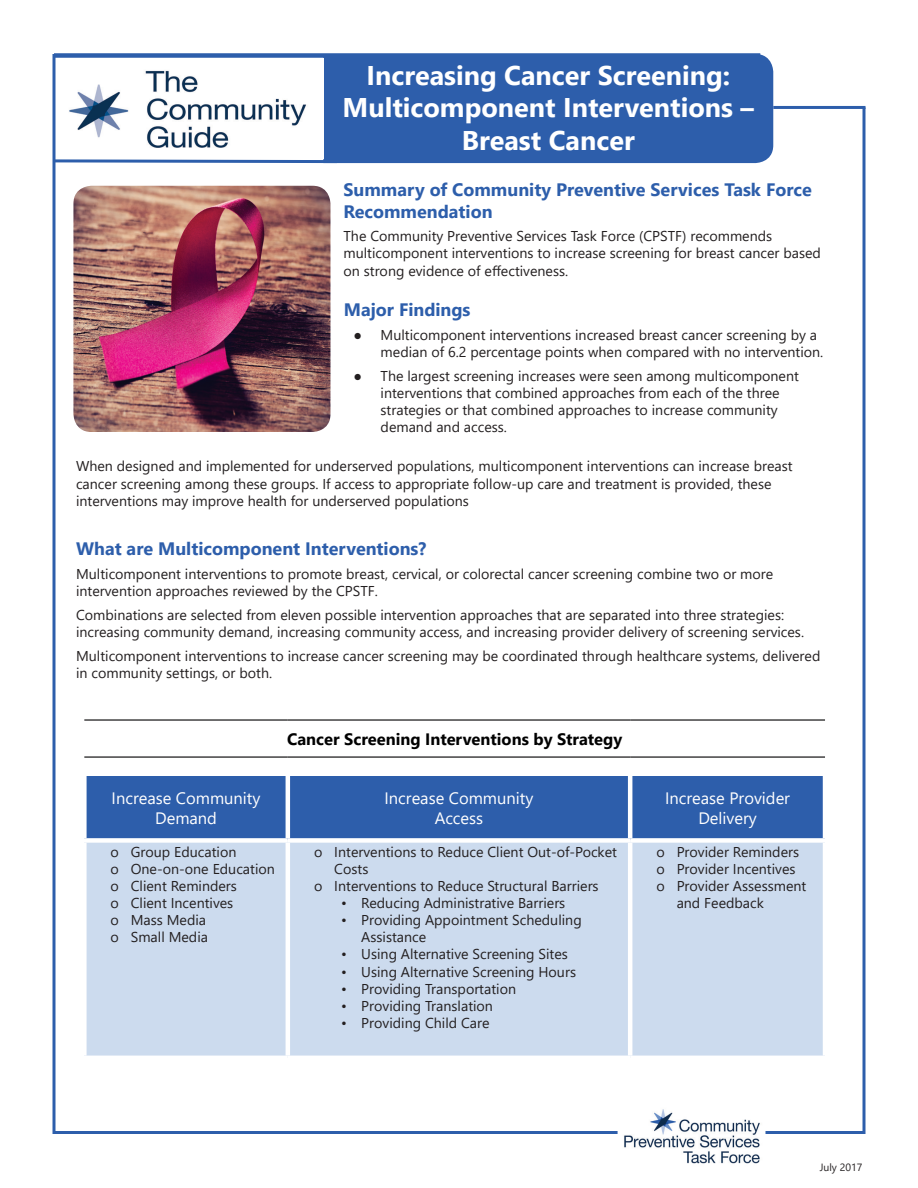
<style>
.page{position:relative;width:918px;height:1188px;background:#fff}
.page>*{position:absolute;margin:0;border:0;box-sizing:border-box;transform-origin:0 0}
.t1{font:700 27px/32.4px "Segoe UI";color:#fff;text-align:center}
.t2{font:700 18px/21.6px "Segoe UI";color:#2d5eab}
.t3{font:16.5px/19.8px "Segoe UI";color:#fff;text-align:center}
.t4{font:700 16.5px "Segoe UI";color:#000}
.t5{font:14.25px/17.1px "Segoe UI";color:#231f20}
.t6{font:10.5px "Segoe UI";color:#231f20}
</style>
<div class="page">
<svg style="left:52px;top:54px;width:4px;height:1080px;background:#6186bf"></svg>
<svg style="left:862px;top:109px;width:4px;height:1025px;background:#6186bf"></svg>
<hr style="left:773px;top:106px;width:93px;height:3px;background:#2d5eab">
<hr style="left:84px;top:719px;width:204px;height:2px;background:#424142">
<hr style="left:288px;top:719px;width:342px;height:2px;background:#424142">
<hr style="left:630px;top:719px;width:195px;height:2px;background:#424142">
<hr style="left:84px;top:756px;width:204px;height:2px;background:#424142">
<hr style="left:288px;top:756px;width:342px;height:2px;background:#424142">
<hr style="left:630px;top:756px;width:195px;height:2px;background:#424142">
<div style="left:84px;top:776px;width:204px;height:64px;background:#2d5eab"></div>
<div style="left:288px;top:776px;width:342px;height:64px;background:#2d5eab"></div>
<div style="left:630px;top:776px;width:195px;height:64px;background:#2d5eab"></div>
<div style="left:84px;top:840px;width:204px;height:218px;background:#ccdbee"></div>
<div style="left:288px;top:840px;width:342px;height:218px;background:#ccdbee"></div>
<div style="left:630px;top:840px;width:195px;height:218px;background:#ccdbee"></div>
<div style="left:82px;top:776px;width:5px;height:62px;background:#fff"></div>
<hr style="left:286px;top:776px;width:4px;height:62px;background:#fff">
<hr style="left:628px;top:776px;width:4px;height:62px;background:#fff">
<hr style="left:823px;top:776px;width:4px;height:62px;background:#fff">
<div style="left:82px;top:838px;width:206px;height:5px;background:#fff"></div>
<div style="left:288px;top:838px;width:342px;height:5px;background:#fff"></div>
<div style="left:630px;top:838px;width:197px;height:5px;background:#fff"></div>
<div style="left:82px;top:843px;width:5px;height:213px;background:#fff"></div>
<hr style="left:286px;top:843px;width:4px;height:213px;background:#fff">
<hr style="left:628px;top:843px;width:4px;height:213px;background:#fff">
<hr style="left:823px;top:843px;width:4px;height:213px;background:#fff">
<hr style="left:82px;top:1056px;width:206px;height:4px;background:#fff">
<hr style="left:288px;top:1056px;width:342px;height:4px;background:#fff">
<hr style="left:630px;top:1056px;width:197px;height:4px;background:#fff">
<div style="left:54px;top:53px;width:706px;height:5px;background:#2d5eab"></div>
<div style="left:323px;top:54px;width:450px;height:109px;background:#2d5eab"></div>
<svg style="left:52px;top:158px;width:288px;height:7px"></svg>
<img style="left:57px;top:70px;width:266px;height:89px">
<img style="left:73px;top:186px;width:257px;height:246px">
<hr style="left:54px;top:1131px;width:810px;height:3px;background:#2d5eab">
<img style="left:618px;top:1109px;width:147px;height:55px">
<h1 class="t1" style="left:343px;top:59px;width:413px">Increasing Cancer Screening:<br>Multicomponent Interventions –<br>Breast Cancer</h1>
<h2 class="t2" style="left:343px;top:179px;width:470px">Summary of Community Preventive Services Task Force<br>Recommendation</h2>
<p class="t5" style="left:344px;top:228px;width:479px">The Community Preventive Services Task Force (CPSTF) recommends multicomponent interventions to increase screening for breast cancer based</p>
<p class="t5" style="left:344px;top:262px;width:226px">on strong evidence of effectiveness.</p>
<h2 class="t2" style="left:344px;top:299px;width:128px">Major Findings</h2>
<p class="t5" style="left:381px;top:326px;width:444px;text-indent:-27px">● Multicomponent interventions increased breast cancer screening by a median of 6.2 percentage points when compared with no intervention.</p>
<p class="t5" style="left:354px;top:367px;width:447px">● The largest screening increases were seen among multicomponent</p>
<p class="t5" style="left:381px;top:384px;width:401px">interventions that combined approaches from each of the three</p>
<p class="t5" style="left:381px;top:401px;width:399px">strategies or that combined approaches to increase community</p>
<p class="t5" style="left:381px;top:418px;width:128px">demand and access.</p>
<p class="t5" style="left:76px;top:458px;width:718px">When designed and implemented for underserved populations, multicomponent interventions can increase breast</p>
<p class="t5" style="left:76px;top:475px;width:697px">cancer screening among these groups. If access to appropriate follow-up care and treatment is provided, these</p>
<p class="t5" style="left:76px;top:492px;width:394px">interventions may improve health for underserved populations</p>
<h2 class="t2" style="left:76px;top:538px;width:352px">What are Multicomponent Interventions?</h2>
<p class="t5" style="left:76px;top:565px;width:699px">Multicomponent interventions to promote breast, cervical, or colorectal cancer screening combine two or more intervention approaches reviewed by the CPSTF.</p>
<p class="t5" style="left:76px;top:606px;width:710px">Combinations are selected from eleven possible intervention approaches that are separated into three strategies:</p>
<p class="t5" style="left:76px;top:623px;width:730px">increasing community demand, increasing community access, and increasing provider delivery of screening services.</p>
<p class="t5" style="left:76px;top:647px;width:746px">Multicomponent interventions to increase cancer screening may be coordinated through healthcare systems, delivered</p>
<p class="t5" style="left:76px;top:664px;width:198px">in community settings, or both.</p>
<h3 class="t4" style="left:287px;top:725px;width:337px">Cancer Screening Interventions by Strategy</h3>
<p class="t3" style="left:112px;top:788px;width:150px">Increase Community<br>Demand</p>
<p class="t3" style="left:385px;top:788px;width:150px">Increase Community<br>Access</p>
<p class="t3" style="left:665px;top:788px;width:126px">Increase Provider<br>Delivery</p>
<p class="t5" style="left:111px;top:843px;width:10px">о о</p>
<p class="t5" style="left:131px;top:843px;width:146px">Group Education<br>One-on-one Education</p>
<p class="t5" style="left:334px;top:843px;width:284px;text-indent:-20px">о Interventions to Reduce Client Out-of-Pocket<br>Costs</p>
<p class="t5" style="left:656px;top:843px;width:144px">о Provider Reminders о Provider Incentives</p>
<p class="t5" style="left:111px;top:877px;width:10px">о</p>
<p class="t5" style="left:131px;top:877px;width:108px">Client Reminders</p>
<p class="t5" style="left:314px;top:877px;width:286px">о Interventions to Reduce Structural Barriers</p>
<p class="t5" style="left:656px;top:877px;width:151px">о Provider Assessment</p>
<p class="t5" style="left:111px;top:894px;width:10px;text-align:justify">о о о</p>
<p class="t5" style="left:131px;top:894px;width:104px">Client Incentives<br>Mass Media<br>Small Media</p>
<p class="t5" style="left:341px;top:894px;width:226px">• Reducing Administrative Barriers</p>
<p class="t5" style="left:677px;top:894px;width:89px">and Feedback</p>
<p class="t5" style="left:361px;top:911px;width:222px;text-indent:-20px">• Providing Appointment Scheduling<br>Assistance</p>
<p class="t5" style="left:341px;top:946px;width:7px;text-align:justify">• • • • •</p>
<p class="t5" style="left:361px;top:946px;width:216px">Using Alternative Screening Sites<br>Using Alternative Screening Hours<br>Providing Transportation<br>Providing Translation<br>Providing Child Care</p>
<p class="t6" style="left:820px;top:1159px;width:44px">July 2017</p>
</div>
